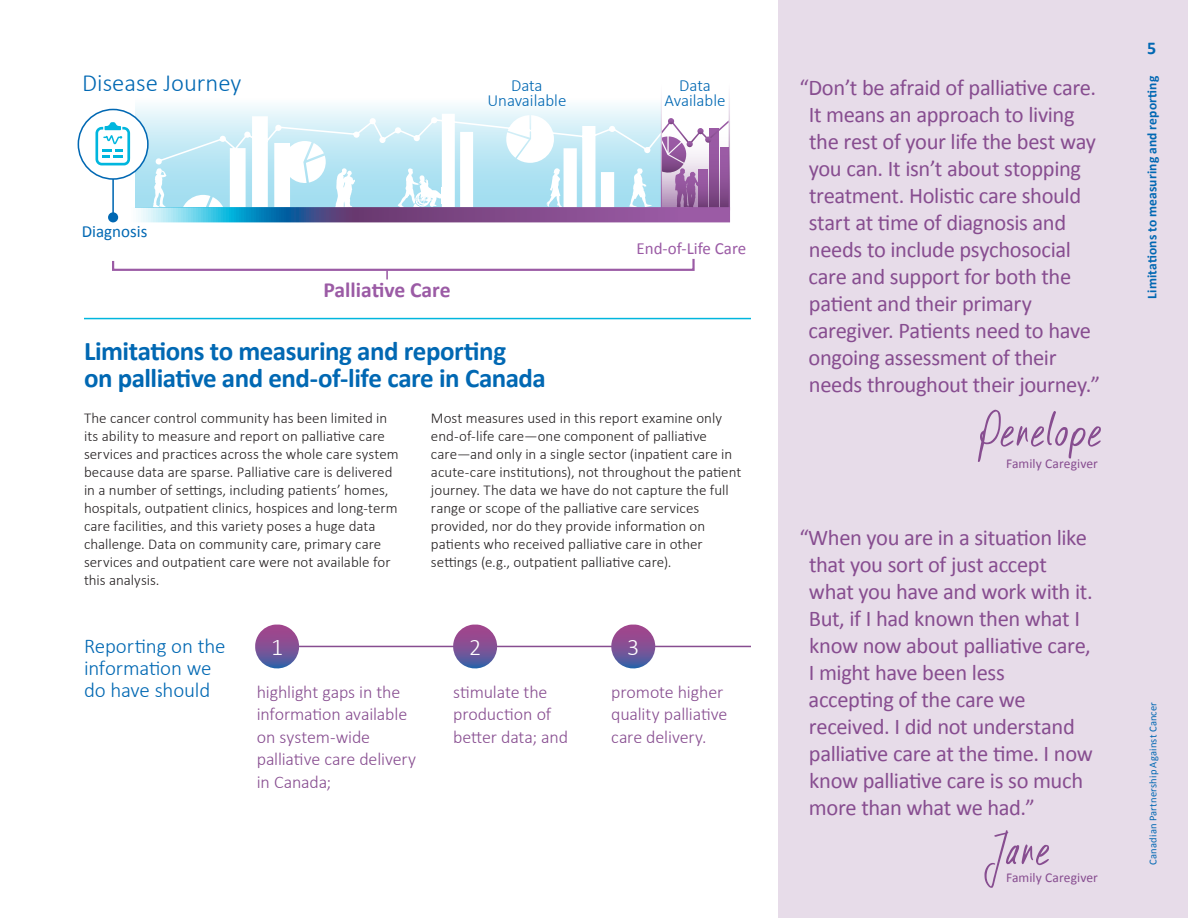
<style>
.page{position:relative;width:1188px;height:918px;background:#fff}
.page>*{position:absolute;margin:0;border:0;box-sizing:border-box;transform-origin:0 0}
.t1{font:60px "DK Kusukusu";color:#874d90}
.t2{font:700 27px/27px "Calibri";letter-spacing:-.02em;color:#0168b3}
.t3{font:300 24.75px "Calibri";color:#0168b3}
.t4{font:300 24px "Calibri";color:#fff}
.t5{font:22.5px/27px "Calibri";letter-spacing:-.015em;color:#874d90}
.t6{font:700 21.6px "Calibri";color:#9b5ba5}
.t7{font:300 21px/22.5px "Calibri";letter-spacing:-.01em;color:#0168b3}
.t8{font:300 18px/22.5px "Calibri";letter-spacing:-.01em;color:#874d90}
.t9{font:700 18px "Calibri";color:#0168b3}
.t10{font:300 16.95px/15.5px "Calibri";color:#0168b3;text-align:center}
.t11{font:16.95px "Calibri";color:#9b5ba5}
.t12{font:16.95px "Calibri";color:#0168b3}
.t13{font:300 15px "Calibri";color:#231f20}
.t14{font:700 13.5px "Calibri";letter-spacing:.01em;color:#0168b3}
.t15{font:13.5px "Calibri";letter-spacing:.005em;color:#874d90}
.t16{font:10.5px "Calibri";letter-spacing:.015em;color:#0168b3}
</style>
<div class="page">
<div style="left:778px;top:0;width:410px;height:918px;background:#e7dce9"></div>
<hr style="left:277px;top:646px;width:474px;height:1px;background:#874d90">
<svg style="left:255px;top:625px;width:47px;height:44px"></svg>
<svg style="left:453px;top:625px;width:47px;height:44px"></svg>
<svg style="left:611px;top:625px;width:47px;height:44px"></svg>
<hr style="left:84px;top:318px;width:667px;height:1px;background:#00b6de">
<div style="left:136px;top:98px;width:525px;height:109px;background:#f2fafd"></div>
<hr style="left:153px;top:114px;width:508px;height:4px;background:#e6f6fb">
<svg style="left:78px;top:109px;width:70px;height:70px"></svg>
<div style="left:78px;top:109px;width:71px;height:71px;border:2px solid #0168b3;border-radius:50%"></div>
<svg style="left:112px;top:258px;width:583px;height:21px"></svg>
<svg style="left:90px;top:118px;width:640px;height:104px"></svg>
<h3 class="t3" style="left:82px;top:68px;width:161px">Disease Journey</h3>
<p class="t12" style="left:82px;top:220px;width:67px">Diagnosis</p>
<p class="t10" style="left:487px;top:77px;width:81px">Data<br>Unavailable</p>
<h3 class="t6" style="left:324px;top:277px;width:129px">Palliative Care</h3>
<p class="t10" style="left:665px;top:77px;width:63px">Data<br>Available</p>
<p class="t11" style="left:636px;top:238px;width:111px">End-of-Life Care</p>
<h2 class="t2" style="left:84px;top:338px;width:463px">Limitations to measuring and reporting<br>on palliative and end-of-life care in Canada</h2>
<p class="t13" style="left:84px;top:409px;width:305px">The cancer control community has been limited in</p>
<p class="t13" style="left:431px;top:409px;width:293px">Most measures used in this report examine only</p>
<p class="t13" style="left:84px;top:427px;width:302px">its ability to measure and report on palliative care</p>
<p class="t13" style="left:431px;top:427px;width:278px">end-of-life care—one component of palliative</p>
<p class="t13" style="left:84px;top:445px;width:316px">services and practices across the whole care system</p>
<p class="t13" style="left:431px;top:445px;width:303px">care—and only in a single sector (inpatient care in</p>
<p class="t13" style="left:84px;top:463px;width:310px">because data are sparse. Palliative care is delivered</p>
<p class="t13" style="left:431px;top:463px;width:312px">acute-care institutions), not throughout the patient</p>
<p class="t13" style="left:84px;top:481px;width:306px">in a number of settings, including patients’ homes,</p>
<p class="t13" style="left:431px;top:481px;width:299px">journey. The data we have do not capture the full</p>
<p class="t13" style="left:84px;top:499px;width:315px">hospitals, outpatient clinics, hospices and long-term</p>
<p class="t13" style="left:431px;top:499px;width:270px">range or scope of the palliative care services</p>
<p class="t13" style="left:84px;top:517px;width:293px">care facilities, and this variety poses a huge data</p>
<p class="t13" style="left:431px;top:517px;width:276px">provided, nor do they provide information on</p>
<p class="t13" style="left:84px;top:535px;width:299px">challenge. Data on community care, primary care</p>
<p class="t13" style="left:431px;top:535px;width:273px">patients who received palliative care in other</p>
<p class="t13" style="left:84px;top:553px;width:308px">services and outpatient care were not available for</p>
<p class="t13" style="left:431px;top:553px;width:242px">settings (e.g., outpatient palliative care).</p>
<p class="t13" style="left:84px;top:571px;width:77px">this analysis.</p>
<h3 class="t7" style="left:84px;top:633px;width:143px">Reporting on the information we do have should</h3>
<h3 class="t4" style="left:271px;top:633px;width:14px">1</h3>
<h3 class="t4" style="left:469px;top:633px;width:14px">2</h3>
<h3 class="t4" style="left:627px;top:633px;width:14px">3</h3>
<p class="t8" style="left:257px;top:679px;width:161px">highlight gaps in the information available on system-wide palliative care delivery in Canada;</p>
<p class="t8" style="left:453px;top:679px;width:116px">stimulate the production of better data; and</p>
<p class="t8" style="left:611px;top:679px;width:118px">promote higher quality palliative care delivery.</p>
<p class="t5" style="left:809px;top:74px;width:293px;text-indent:-9px">“Don’t be afraid of palliative care.<br>It means an approach to living the rest of your life the best way you can. It isn’t about stopping treatment. Holistic care should start at time of diagnosis and needs to include psychosocial care and support for both the patient and their primary caregiver. Patients need to have ongoing assessment of their needs throughout their journey.”</p>
<h1 class="t1" style="left:978px;top:390px;width:125px">Penelope</h1>
<p class="t15" style="left:1006px;top:455px;width:93px">Family Caregiver</p>
<p class="t5" style="left:809px;top:524px;width:286px;text-indent:-9px">“When you are in a situation like that you sort of just accept what you have and work with it.<br>But, if I had known then what I know now about palliative care,<br>I might have been less accepting of the care we received. I did not understand palliative care at the time. I now know palliative care is so much more than what we had.”</p>
<h1 class="t1" style="left:990px;top:808px;width:62px">Jane</h1>
<p class="t15" style="left:1006px;top:869px;width:93px">Family Caregiver</p>
<p class="t9" style="left:1147px;top:37px;width:11px">5</p>
<p class="t14" style="left:1143px;top:299px;width:225px;rotate:-90deg">Limitations to measuring and reporting</p>
<p class="t16" style="left:1146px;top:865px;width:164px;rotate:-90deg">Canadian Partnership Against Cancer</p>
</div>
